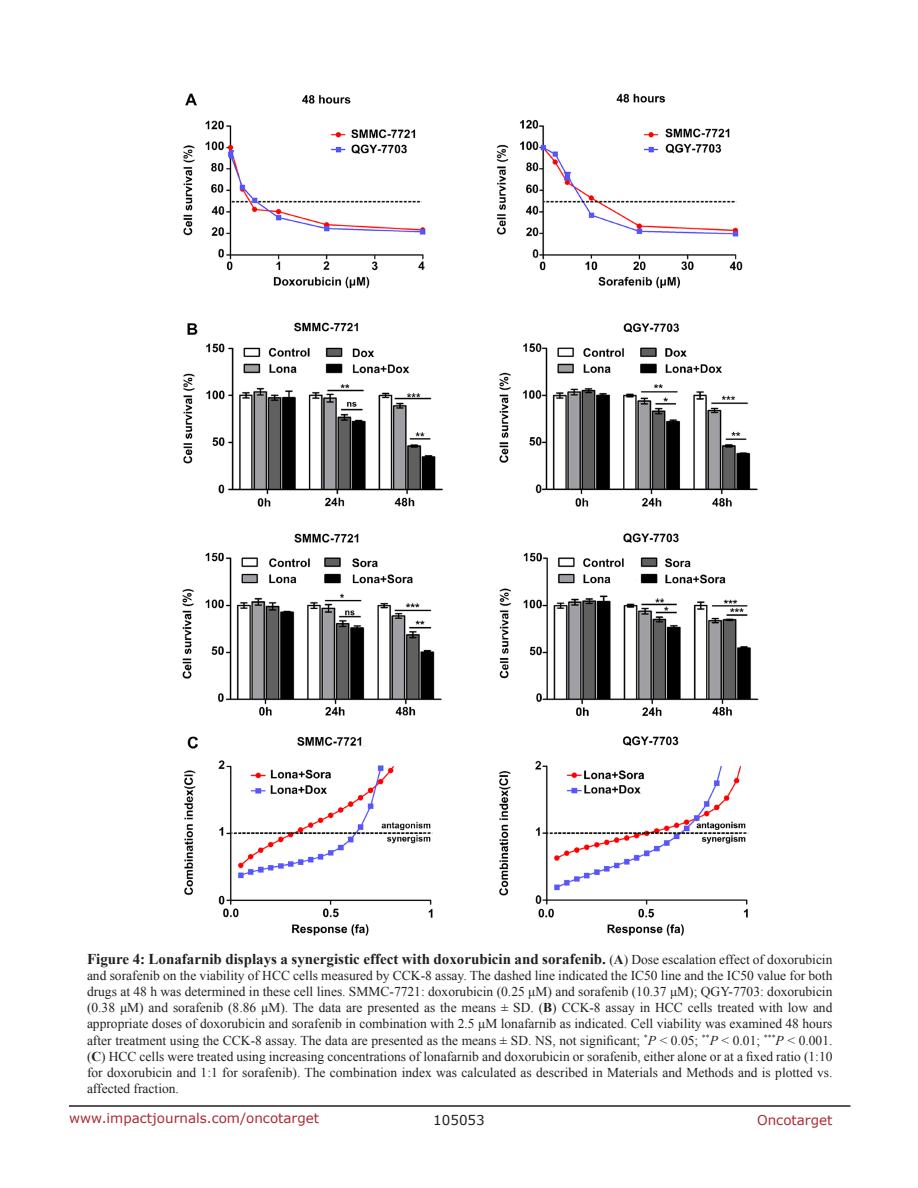
<style>
.page{position:relative;width:918px;height:1188px;background:#fff}
.page>*{position:absolute;margin:0;border:0;box-sizing:border-box;transform-origin:0 0}
.FigureText{font:700 15px "Times New Roman";color:#231f20}
.FigureText-2{font:13.5px/16.2px "Times New Roman";color:#231f20;text-align:justify}
.t1{font:13.5px "Verdana";color:#ac2b31}
.t2{font:13.5px "Verdana";color:#231f20}
.s1{font-weight:400;font-size:13.5px}
.s2{font-size:13.5px}
.s3{font-weight:700}
.s4{font-style:italic}
</style>
<div class="page">
<hr style="left:69px;top:1105px;width:781px;height:2px;background:#231f20">
<img style="left:182px;top:94px;width:576px;height:841px">
<p class="FigureText" style="left:87px;top:948px;width:747px">Figure 4: Lonafarnib displays a synergistic effect with doxorubicin and sorafenib. <span class="s1">(</span><span class="s2">A</span><span class="s1">) Dose escalation effect of doxorubicin</span></p>
<p class="FigureText-2" style="left:87px;top:967px;width:747px">and sorafenib on the viability of HCC cells measured by CCK-8 assay. The dashed line indicated the IC50 line and the IC50 value for both drugs at 48 h was determined in these cell lines. SMMC-7721: doxorubicin (0.25 μM) and sorafenib (10.37 μM); QGY-7703: doxorubicin (0.38 μM) and sorafenib (8.86 μM). The data are presented as the means ± SD. (<span class="s3">B</span>) CCK-8 assay in HCC cells treated with low and appropriate doses of doxorubicin and sorafenib in combination with 2.5 μM lonafarnib as indicated. Cell viability was examined 48 hours after treatment using the CCK-8 assay. The data are presented as the means ± SD. NS, not significant; <sup>*</sup><span class="s4">P</span> &lt; 0.05; <sup>**</sup><span class="s4">P</span> &lt; 0.01; <sup>***</sup><span class="s4">P</span> &lt; 0.001. (<span class="s3">C</span>) HCC cells were treated using increasing concentrations of lonafarnib and doxorubicin or sorafenib, either alone or at a fixed ratio (1:10 for doxorubicin and 1:1 for sorafenib). The combination index was calculated as described in Materials and Methods and is plotted vs. affected fraction.</p>
<p class="t1" style="left:69px;top:1109px;width:252px">www.impactjournals.com/oncotarget</p>
<p class="t2" style="left:433px;top:1111px;width:53px">105053</p>
<p class="t1" style="left:757px;top:1111px;width:77px">Oncotarget</p>
</div>
